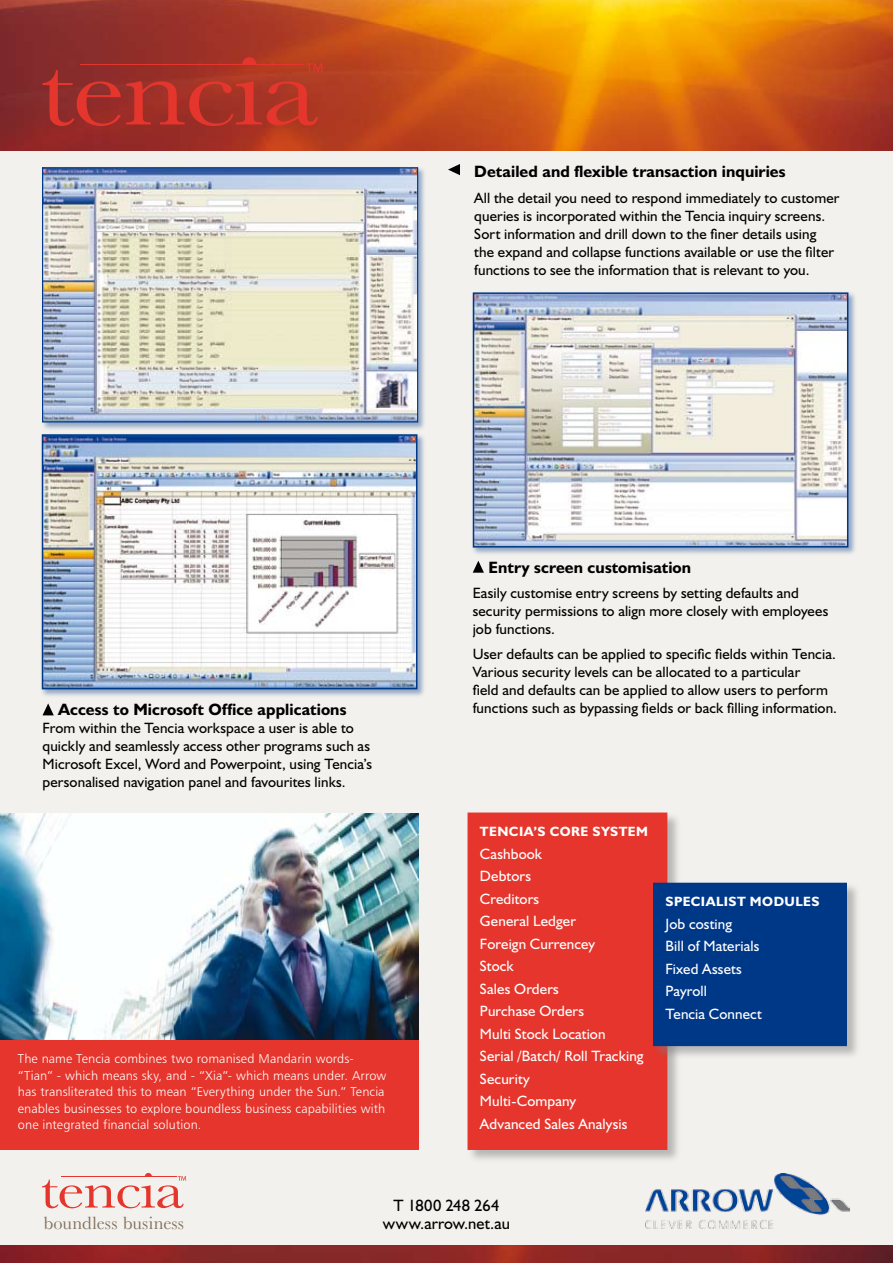
<style>
.page{position:relative;width:893px;height:1263px;background:#fff}
.page>*{position:absolute;margin:0;border:0;box-sizing:border-box;transform-origin:0 0}
.t1{font:18.45px "Baskerville";letter-spacing:.01em;color:#80715d}
.t2{font:700 16.5px "Humanist 521 BT";letter-spacing:.005em;color:#000}
.t3{font:16.5px "Humanist 521 BT";letter-spacing:.005em;color:#000}
.t4{font:15px/18px "Humanist 521 BT";letter-spacing:.01em;color:#000}
.t5{font:15px/22.5px "Humanist 521 BT";letter-spacing:.01em;color:#fff}
.t6{font:700 13.5px "Humanist 521 BT";letter-spacing:.035em;color:#fff}
.t7{font:12.75px/16.5px "Humanist 777 BT Light B";letter-spacing:.01em;color:#fff}
</style>
<div class="page">
<img style="left:0;top:0;width:893px;height:151px">
<div style="left:0;top:151px;width:893px;height:1112px;background:#f3f1ed"></div>
<svg style="left:448px;top:164px;width:12px;height:11px"></svg>
<svg style="left:43px;top:57px;width:280px;height:69px;background:#ab3228"></svg>
<hr style="left:80px;top:64px;width:224px;height:1px;background:#e5362d">
<img style="left:0;top:814px;width:419px;height:226px">
<img style="left:0;top:1246px;width:893px;height:17px">
<svg style="left:43px;top:703px;width:11px;height:12px"></svg>
<div style="left:0;top:1040px;width:419px;height:109px;background:#e5352c"></div>
<svg style="left:473px;top:561px;width:11px;height:12px"></svg>
<img style="left:646px;top:1173px;width:204px;height:55px">
<svg style="left:42px;top:1173px;width:144px;height:35px"></svg>
<hr style="left:61px;top:1176px;width:115px;height:1px;background:#e5362d">
<div style="left:40px;top:432px;width:386px;height:266px;background:#003888;opacity:.4"></div>
<img style="left:45px;top:437px;width:369px;height:249px">
<div style="left:42px;top:434px;width:375px;height:255px;border:2px solid #003888"></div>
<div style="left:471px;top:291px;width:386px;height:265px;background:#003888;opacity:.4"></div>
<img style="left:476px;top:295px;width:369px;height:250px">
<div style="left:473px;top:292px;width:375px;height:256px;border:2px solid #003888"></div>
<div style="left:40px;top:165px;width:387px;height:266px;background:#003888;opacity:.4"></div>
<img style="left:44px;top:169px;width:372px;height:251px">
<div style="left:42px;top:167px;width:376px;height:255px;border:1px solid #003888"></div>
<div style="left:466px;top:811px;width:216px;height:354px;background:#7b7c7e;opacity:.5"></div>
<div style="left:468px;top:813px;width:199px;height:336px;background:#e5352c"></div>
<div style="left:467px;top:812px;width:200px;height:338px;border:2px solid #e5352c"></div>
<div style="left:651px;top:881px;width:210px;height:179px;background:#7b7c7e;opacity:.5"></div>
<div style="left:654px;top:883px;width:192px;height:162px;background:#003888"></div>
<div style="left:653px;top:883px;width:194px;height:163px;border:2px solid #003888"></div>
<p class="t2" style="left:474px;top:162px;width:313px">Detailed and flexible transaction inquiries</p>
<p class="t4" style="left:474px;top:188px;width:367px">All the detail you need to respond immediately to customer queries is incorporated within the Tencia inquiry screens.<br>Sort information and drill down to the finer details using the expand and collapse functions available or use the filter functions to see the information that is relevant to you.</p>
<p class="t2" style="left:58px;top:699px;width:290px">Access to Microsoft Office applications</p>
<p class="t4" style="left:43px;top:719px;width:331px">From within the Tencia workspace a user is able to quickly and seamlessly access other programs such as Microsoft Excel, Word and Powerpoint, using Tencia’s personalised navigation panel and favourites links.</p>
<p class="t7" style="left:18px;top:1050px;width:370px">The name Tencia combines two romanised Mandarin words-“Tian” - which means sky, and - “Xia”- which means under. Arrow has transliterated this to mean “Everything under the Sun.” Tencia enables businesses to explore boundless business capabilities with one integrated financial solution.</p>
<p class="t2" style="left:488px;top:557px;width:204px">Entry screen customisation</p>
<p class="t4" style="left:473px;top:583px;width:357px">Easily customise entry screens by setting defaults and security permissions to align more closely with employees job functions.</p>
<p class="t4" style="left:473px;top:645px;width:366px">User defaults can be applied to specific fields within Tencia.<br>Various security levels can be allocated to a particular<br>field and defaults can be applied to allow users to perform functions such as bypassing fields or back filling information.</p>
<p class="t6" style="left:480px;top:823px;width:81px">Tencia’s core</p>
<p class="t6" style="left:593px;top:823px;width:37px">system</p>
<p class="t5" style="left:480px;top:842px;width:165px">Cashbook<br>Debtors<br>Creditors<br>General Ledger<br>Foreign Currencey<br>Stock<br>Sales Orders<br>Purchase Orders<br>Multi Stock Location<br>Serial /Batch/ Roll Tracking<br>Security<br>Multi-Company<br>Advanced Sales Analysis</p>
<p class="t6" style="left:665px;top:893px;width:97px">Spec ialist mod</p>
<p class="t6" style="left:785px;top:893px;width:36px">ules</p>
<p class="t5" style="left:665px;top:912px;width:98px">Job costing<br>Bill of Materials<br>Fixed Assets<br>Payroll<br>Tencia Connect</p>
<p class="t3" style="left:394px;top:1195px;width:107px">T 1800 248 264</p>
<p class="t1" style="left:44px;top:1212px;width:142px">boundless business</p>
<p class="t3" style="left:383px;top:1213px;width:129px">www.arrow.net.au</p>
</div>
